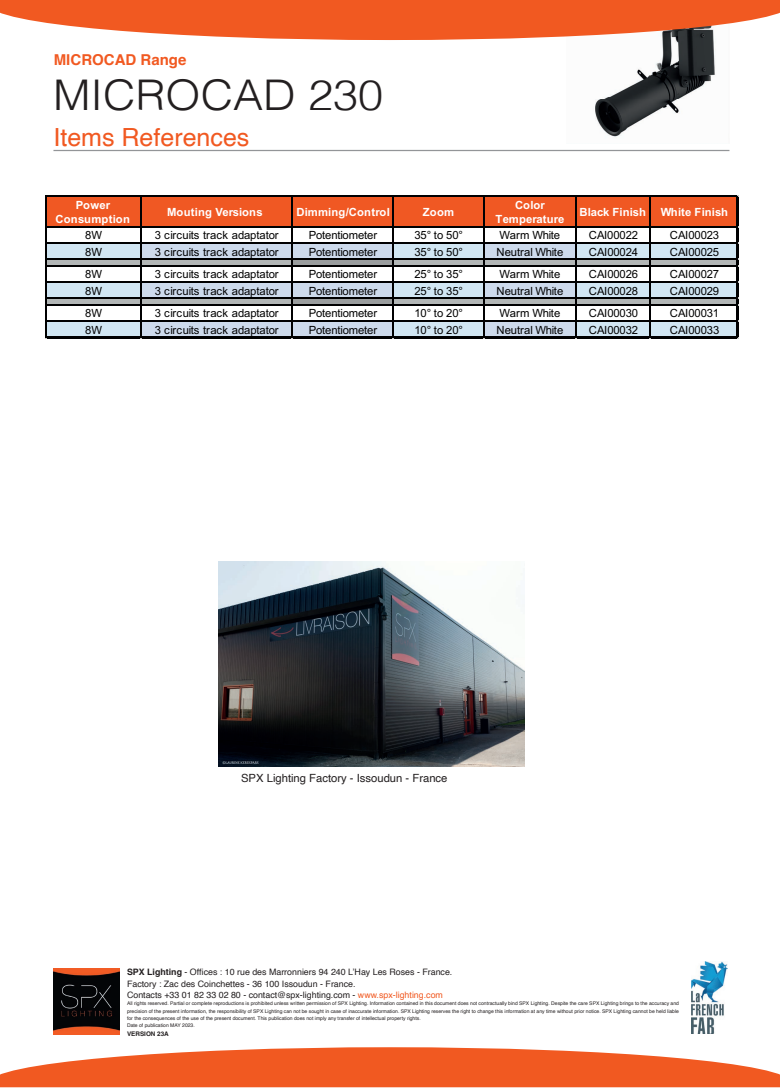
<style>
.page{position:relative;width:780px;height:1088px;background:#fff}
.page>*{position:absolute;margin:0;border:0;box-sizing:border-box;transform-origin:0 0}
.t1{font:300 42.25px "Helvetica";color:#231f20;scale:1.06 1}
.t2{font:25px "Helvetica";color:#f15921}
.t3{font:700 15px "Helvetica";color:#f15921}
.t4{font:11.25px "Arial";letter-spacing:-.01em;color:#000001}
.t5{font:700 11.25px/14.4px "Arial";letter-spacing:.02em;color:#fff;text-align:center}
.t6{font:700 11.25px "Arial";letter-spacing:-.005em;color:#fff}
.t7{font:11.25px "Helvetica";color:#231f20}
.t8{font:8.88px/11.6px "Helvetica";color:#231f20}
.t9{font:700 6.38px "Helvetica";color:#231f20}
.t10{font:5px/7.1px "Helvetica";color:#231f20}
.s1{font-weight:700}
.s2{color:#f15921}
</style>
<div class="page">
<img style="left:595px;top:40px;width:120px;height:97px">
<svg style="left:0;top:0;width:780px;height:40px"></svg>
<svg style="left:0;top:1047px;width:780px;height:40px"></svg>
<img style="left:53px;top:968px;width:67px;height:67px">
<img style="left:691px;top:961px;width:36px;height:73px">
<hr style="left:53px;top:150px;width:676px;height:1px;background:#939598">
<div style="left:46px;top:196px;width:692px;height:31px;background:#f05823"></div>
<div style="left:46px;top:242px;width:96px;height:18px;background:#d1e6f3"></div>
<div style="left:141px;top:242px;width:253px;height:18px;background:#cddaec"></div>
<div style="left:393px;top:242px;width:91px;height:18px;background:#d1e6f3"></div>
<div style="left:483px;top:242px;width:93px;height:18px;background:#cddaec"></div>
<div style="left:575px;top:242px;width:163px;height:18px;background:#d1e6f3"></div>
<div style="left:46px;top:259px;width:246px;height:7px;background:#b2b6b6"></div>
<div style="left:291px;top:259px;width:103px;height:7px;background:#9a9d9e"></div>
<div style="left:393px;top:259px;width:345px;height:7px;background:#b2b6b6"></div>
<div style="left:46px;top:281px;width:96px;height:18px;background:#d1e6f3"></div>
<div style="left:141px;top:281px;width:253px;height:18px;background:#cddaec"></div>
<div style="left:393px;top:281px;width:91px;height:18px;background:#d1e6f3"></div>
<div style="left:483px;top:281px;width:93px;height:18px;background:#cddaec"></div>
<div style="left:575px;top:281px;width:163px;height:18px;background:#d1e6f3"></div>
<div style="left:46px;top:298px;width:246px;height:7px;background:#b2b6b6"></div>
<div style="left:291px;top:298px;width:103px;height:7px;background:#9a9d9e"></div>
<div style="left:393px;top:298px;width:345px;height:7px;background:#b2b6b6"></div>
<div style="left:46px;top:320px;width:96px;height:19px;background:#d1e6f3"></div>
<div style="left:141px;top:320px;width:253px;height:19px;background:#cddaec"></div>
<div style="left:393px;top:320px;width:91px;height:19px;background:#d1e6f3"></div>
<div style="left:483px;top:320px;width:93px;height:19px;background:#cddaec"></div>
<div style="left:575px;top:320px;width:163px;height:19px;background:#d1e6f3"></div>
<hr style="left:46px;top:195px;width:692px;height:1px;background:#000001">
<hr style="left:46px;top:226px;width:690px;height:1px;background:#000001">
<hr style="left:46px;top:242px;width:690px;height:2px;background:#000001">
<hr style="left:46px;top:259px;width:690px;height:1px;background:#000001">
<hr style="left:46px;top:265px;width:690px;height:1px;background:#000001">
<hr style="left:46px;top:281px;width:690px;height:1px;background:#000001">
<hr style="left:46px;top:298px;width:690px;height:1px;background:#000001">
<hr style="left:46px;top:304px;width:690px;height:1px;background:#000001">
<hr style="left:46px;top:320px;width:690px;height:1px;background:#000001">
<hr style="left:45px;top:195px;width:1px;height:144px;background:#000001">
<hr style="left:141px;top:196px;width:1px;height:141px;background:#000001">
<hr style="left:291px;top:196px;width:1px;height:141px;background:#000001">
<hr style="left:393px;top:196px;width:1px;height:141px;background:#000001">
<hr style="left:483px;top:196px;width:1px;height:141px;background:#000001">
<hr style="left:575px;top:196px;width:1px;height:141px;background:#000001">
<hr style="left:649px;top:196px;width:1px;height:141px;background:#000001">
<hr style="left:46px;top:337px;width:692px;height:2px;background:#000001">
<hr style="left:736px;top:196px;width:2px;height:143px;background:#000001">
<img style="left:218px;top:562px;width:307px;height:204px">
<h3 class="t3" style="left:54px;top:51px;width:134px">MICROCAD Range</h3>
<h1 class="t1" style="left:53px;top:59px;width:313px">MICROCAD 230</h1>
<h2 class="t2" style="left:53px;top:118px;width:197px">Items References</h2>
<h3 class="t5" style="left:55px;top:198px;width:76px">Power<br>Consumption</h3>
<h3 class="t6" style="left:167px;top:204px;width:97px">Mouting Versions</h3>
<h3 class="t5" style="left:296px;top:205px;width:95px">Dimming/Control</h3>
<h3 class="t5" style="left:422px;top:205px;width:33px">Zoom</h3>
<h3 class="t5" style="left:495px;top:198px;width:70px">Color<br>Temperature</h3>
<h3 class="t6" style="left:579px;top:204px;width:68px">Black Finish</h3>
<h3 class="t6" style="left:660px;top:204px;width:69px">White Finish</h3>
<h3 class="t4" style="left:85px;top:228px;width:18px">8W</h3>
<h3 class="t4" style="left:155px;top:228px;width:125px">3 circuits track adaptator</h3>
<h3 class="t4" style="left:309px;top:228px;width:70px">Potentiometer</h3>
<h3 class="t4" style="left:414px;top:228px;width:50px">35° to 50°</h3>
<h3 class="t4" style="left:499px;top:228px;width:62px">Warm White</h3>
<h3 class="t4" style="left:589px;top:228px;width:51px">CAI00022</h3>
<h3 class="t4" style="left:670px;top:228px;width:51px">CAI00023</h3>
<h3 class="t4" style="left:85px;top:244px;width:18px">8W</h3>
<h3 class="t4" style="left:155px;top:244px;width:125px">3 circuits track adaptator</h3>
<h3 class="t4" style="left:309px;top:244px;width:70px">Potentiometer</h3>
<h3 class="t4" style="left:414px;top:244px;width:50px">35° to 50°</h3>
<h3 class="t4" style="left:496px;top:244px;width:68px">Neutral White</h3>
<h3 class="t4" style="left:589px;top:244px;width:51px">CAI00024</h3>
<h3 class="t4" style="left:670px;top:244px;width:51px">CAI00025</h3>
<h3 class="t4" style="left:85px;top:267px;width:18px">8W</h3>
<h3 class="t4" style="left:155px;top:267px;width:125px">3 circuits track adaptator</h3>
<h3 class="t4" style="left:309px;top:267px;width:70px">Potentiometer</h3>
<h3 class="t4" style="left:414px;top:267px;width:50px">25° to 35°</h3>
<h3 class="t4" style="left:499px;top:267px;width:62px">Warm White</h3>
<h3 class="t4" style="left:589px;top:267px;width:51px">CAI00026</h3>
<h3 class="t4" style="left:670px;top:267px;width:51px">CAI00027</h3>
<h3 class="t4" style="left:85px;top:283px;width:18px">8W</h3>
<h3 class="t4" style="left:155px;top:283px;width:125px">3 circuits track adaptator</h3>
<h3 class="t4" style="left:309px;top:283px;width:70px">Potentiometer</h3>
<h3 class="t4" style="left:414px;top:283px;width:50px">25° to 35°</h3>
<h3 class="t4" style="left:496px;top:283px;width:68px">Neutral White</h3>
<h3 class="t4" style="left:589px;top:283px;width:51px">CAI00028</h3>
<h3 class="t4" style="left:670px;top:283px;width:51px">CAI00029</h3>
<h3 class="t4" style="left:85px;top:306px;width:18px">8W</h3>
<h3 class="t4" style="left:155px;top:306px;width:125px">3 circuits track adaptator</h3>
<h3 class="t4" style="left:309px;top:306px;width:70px">Potentiometer</h3>
<h3 class="t4" style="left:414px;top:306px;width:50px">10° to 20°</h3>
<h3 class="t4" style="left:499px;top:306px;width:62px">Warm White</h3>
<h3 class="t4" style="left:589px;top:306px;width:51px">CAI00030</h3>
<h3 class="t4" style="left:670px;top:306px;width:51px">CAI00031</h3>
<h3 class="t4" style="left:85px;top:322px;width:18px">8W</h3>
<h3 class="t4" style="left:155px;top:322px;width:125px">3 circuits track adaptator</h3>
<h3 class="t4" style="left:309px;top:322px;width:70px">Potentiometer</h3>
<h3 class="t4" style="left:414px;top:322px;width:50px">10° to 20°</h3>
<h3 class="t4" style="left:496px;top:322px;width:68px">Neutral White</h3>
<h3 class="t4" style="left:589px;top:322px;width:51px">CAI00032</h3>
<h3 class="t4" style="left:670px;top:322px;width:51px">CAI00033</h3>
<h3 class="t7" style="left:241px;top:769px;width:208px">SPX Lighting Factory - Issoudun - France</h3>
<h3 class="t8" style="left:127px;top:966px;width:327px"><span class="s1">SPX Lighting</span> - Offices : 10 rue des Marronniers 94 240 L’Hay Les Roses - France.<br>Factory : Zac des Coinchettes - 36 100 Issoudun - France.<br>Contacts +33 01 82 33 02 80 - contact@spx-lighting.com - <span class="s2">www.spx-lighting.com</span></h3>
<p class="t10" style="left:127px;top:1000px;width:553px">All rights reserved. Partial or complete reproductions is prohibited unless written permission of SPX Lighting. Information contained in this document does not contractually bind SPX Lighting. Despite the care SPX Lighting brings to the accuracy and precision of the present information, the responsibility of SPX Lighting can not be sought in case of inaccurate information. SPX Lighting reserves the right to change this information at any time without prior notice. SPX Lighting cannot be held liable for the consequences of the use of the present document. This publication does not imply any transfer of intellectual property rights.<br>Date of publication MAY 2023.</p>
<p class="t9" style="left:127px;top:1029px;width:43px">VERSION 23A</p>
</div>
